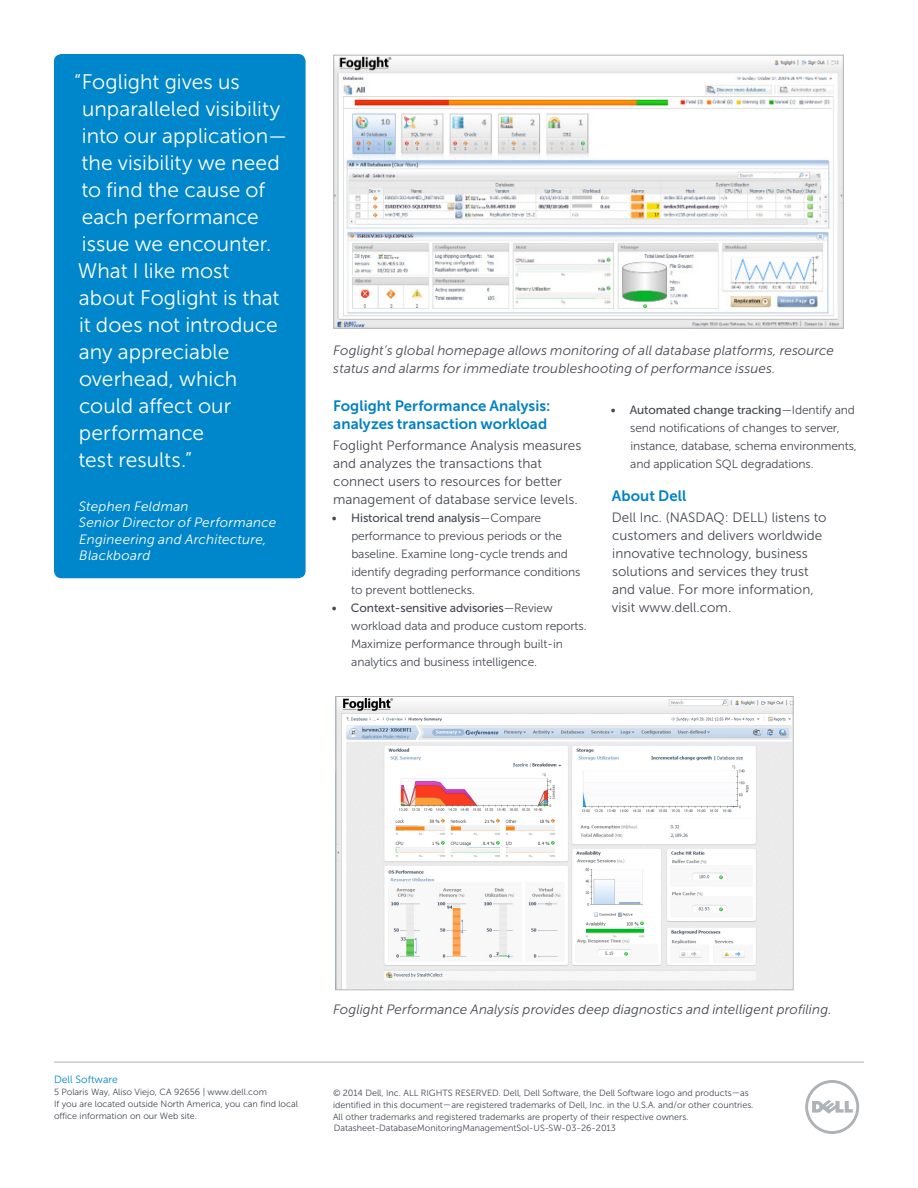
<style>
.page{position:relative;width:918px;height:1188px;background:#fff}
.page>*{position:absolute;margin:0;border:0;box-sizing:border-box;transform-origin:0 0}
.Pull_quote_in_box__I{font:21px/27px "Museo Sans For Dell 300";letter-spacing:.005em;color:#fff}
.Paragraph_Head{font:15px/18px "Museo Sans For Dell 700";letter-spacing:.005em;color:#0082c5}
.Body_copy{font:13.5px/18px "Museo Sans For Dell 300";color:#454952}
.image_caption{font:italic 13.5px/18px "Museo Sans For Dell 300";letter-spacing:.005em;color:#454952}
.Pull_quote_in_box__I-2{font:italic 13.5px/16.5px "Museo Sans For Dell 300";letter-spacing:.02em;color:#fff}
.t1{font:12px/18px "Museo Sans For Dell 300";letter-spacing:-.01em;color:#454952}
.t2{font:10.5px "Museo Sans For Dell 300";color:#0087cb}
.t3{font:9px/12px "Museo Sans For Dell 300";color:#454952}
.s1{font-family:"Museo Sans For Dell 500"}
</style>
<div class="page">
<hr style="left:54px;top:1062px;width:810px;height:1px;background:#aeb3b8">
<svg style="left:805px;top:1080px;width:54px;height:54px"></svg>
<div style="left:54px;top:54px;width:252px;height:524px;background:#0087cb;border-radius:7px"></div>
<img style="left:335px;top:57px;width:507px;height:270px">
<div style="left:333px;top:55px;width:511px;height:274px;border:1px solid #aeb3b8"></div>
<img style="left:337px;top:698px;width:455px;height:290px">
<div style="left:335px;top:696px;width:459px;height:294px;border:1px solid #aeb3b8"></div>
<p class="Pull_quote_in_box__I" style="left:81px;top:69px;width:207px;text-indent:-7px">“Foglight gives us unparalleled visibility into our application— the visibility we need to find the cause of each performance issue we encounter.</p>
<p class="Pull_quote_in_box__I" style="left:78px;top:258px;width:203px">What I like most about Foglight is that it does not introduce any appreciable overhead, which could affect our performance<br>test results.”</p>
<p class="Pull_quote_in_box__I-2" style="left:79px;top:498px;width:111px">Stephen Feldman</p>
<p class="Pull_quote_in_box__I-2" style="left:79px;top:514px;width:199px">Senior Director of Performance<br>Engineering and Architecture,</p>
<p class="Pull_quote_in_box__I-2" style="left:79px;top:547px;width:73px">Blackboard</p>
<p class="image_caption" style="left:333px;top:341px;width:502px">Foglight’s global homepage allows monitoring of all database platforms, resource status and alarms for immediate troubleshooting of performance issues.</p>
<p class="Paragraph_Head" style="left:333px;top:397px;width:219px">Foglight Performance Analysis: analyzes transaction workload</p>
<p class="Body_copy" style="left:333px;top:436px;width:250px">Foglight Performance Analysis measures and analyzes the transactions that connect users to resources for better management of database service levels.</p>
<p class="t1" style="left:351px;top:509px;width:231px;text-indent:-19px"><span class="s1">• Historical trend analysis</span>—Compare performance to previous periods or the baseline. Examine long-cycle trends and identify degrading performance conditions to prevent bottlenecks.</p>
<p class="t1" style="left:351px;top:599px;width:237px;text-indent:-19px"><span class="s1">• Context-sensitive advisories</span>—Review workload data and produce custom reports.<br>Maximize performance through built-in analytics and business intelligence.</p>
<p class="t1" style="left:630px;top:401px;width:228px;text-indent:-19px"><span class="s1">• Automated change tracking</span>—Identify and send notifications of changes to server, instance, database, schema environments, and application SQL degradations.</p>
<p class="Paragraph_Head" style="left:612px;top:487px;width:76px">About Dell</p>
<p class="Body_copy" style="left:612px;top:508px;width:216px">Dell Inc. (NASDAQ: DELL) listens to customers and delivers worldwide innovative technology, business solutions and services they trust and value. For more information, visit www.dell.com.</p>
<p class="image_caption" style="left:333px;top:1000px;width:500px">Foglight Performance Analysis provides deep diagnostics and intelligent profiling.</p>
<p class="t2" style="left:54px;top:1074px;width:65px">Dell Software</p>
<p class="t3" style="left:54px;top:1086px;width:246px">5 Polaris Way, Aliso Viejo, CA 92656 | www.dell.com<br>If you are located outside North America, you can find local office information on our Web site.</p>
<p class="t3" style="left:333px;top:1087px;width:422px">© 2014 Dell, Inc. ALL RIGHTS RESERVED. Dell, Dell Software, the Dell Software logo and products—as identified in this document—are registered trademarks of Dell, Inc. in the U.S.A. and/or other countries.<br>All other trademarks and registered trademarks are property of their respective owners.</p>
<p class="t3" style="left:334px;top:1122px;width:284px">Datasheet-DatabaseMonitoringManagementSol-US-SW-03-26-2013</p>
</div>
